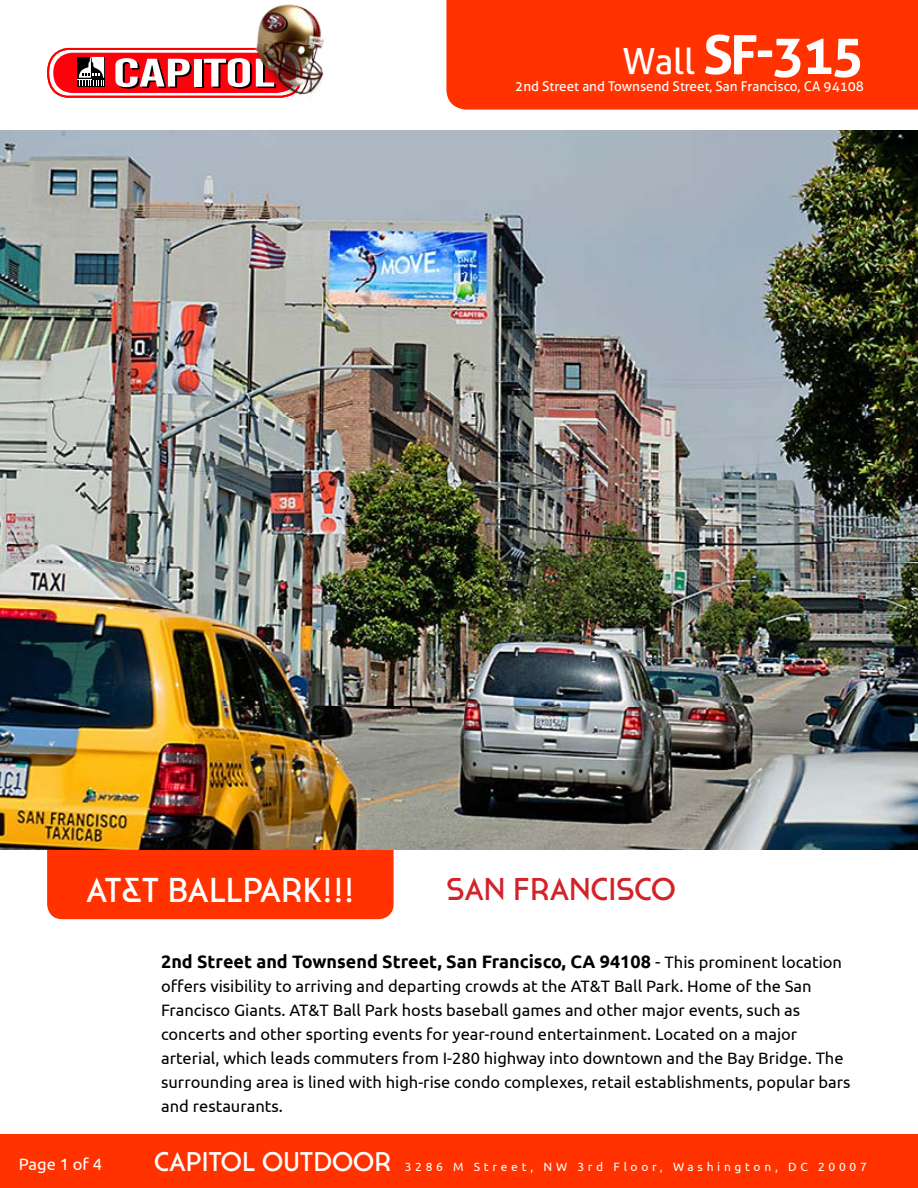
<style>
.page{position:relative;width:918px;height:1188px;background:#fff}
.page>*{position:absolute;margin:0;border:0;box-sizing:border-box;transform-origin:0 0}
.t1{font:700 54px "Aller";color:#fff}
.t2{font:34.5px "Cassannet";color:#fff}
.t3{font:31.5px "Cassannet";color:#d2232a}
.t4{font:27px "Cassannet";color:#fff}
.t5{font:700 18px "Ubuntu";color:#000}
.t6{font:16.5px/24px "Ubuntu";color:#000}
.t7{font:16.5px "Ubuntu";color:#fff}
.t8{font:13.5px "Aller";color:#fff}
.t9{font:12px "Ubuntu";letter-spacing:.31em;color:#fff}
.s1{font-weight:400;font-size:36px}
.s2{font-weight:400}
.s3{font-weight:400;font-size:16.5px}
</style>
<div class="page">
<div style="left:0;top:1135px;width:918px;height:53px;background:#ff3200"></div>
<div style="left:446px;top:0;width:472px;height:110px;background:#ff3200"></div>
<svg style="left:47px;top:48px;width:188px;height:50px"></svg>
<div style="left:47px;top:849px;width:347px;height:70px;background:#ff3200"></div>
<img style="left:235px;top:4px;width:89px;height:94px">
<img style="left:0;top:131px;width:918px;height:718px">
<h1 class="t1" style="left:623px;top:22px;width:243px"><span class="s1">Wall</span> SF-315</h1>
<p class="t8" style="left:515px;top:78px;width:350px">2nd Street and Townsend Street, San Francisco, CA 94108</p>
<h2 class="t2" style="left:86px;top:869px;width:122px">AT&amp;T BALLPAR</h2>
<h2 class="t2" style="left:303px;top:869px;width:53px">K!!!</h2>
<h3 class="t3" style="left:446px;top:870px;width:162px">SAN FRANCISCO</h3>
<p class="t5" style="left:161px;top:950px;width:682px">2nd Street and Townsend Street, San Francisco, CA 94108 <span class="s2">-</span> <span class="s3">This prominent location</span></p>
<p class="t6" style="left:161px;top:973px;width:691px">offers visibility to arriving and departing crowds at the AT&amp;T Ball Park. Home of the San Francisco Giants. AT&amp;T Ball Park hosts baseball games and other major events, such as concerts and other sporting events for year-round entertainment. Located on a major arterial, which leads commuters from I-280 highway into downtown and the Bay Bridge. The surrounding area is lined with high-rise condo complexes, retail establishments, popular bars and restaurants.</p>
<p class="t7" style="left:19px;top:1154px;width:85px">Page 1 of 4</p>
<h3 class="t4" style="left:154px;top:1145px;width:239px">CAPITOL OUTDOOR</h3>
<p class="t9" style="left:405px;top:1159px;width:464px">3286 M Street, NW 3rd Floor, Washington, DC 20007</p>
</div>
